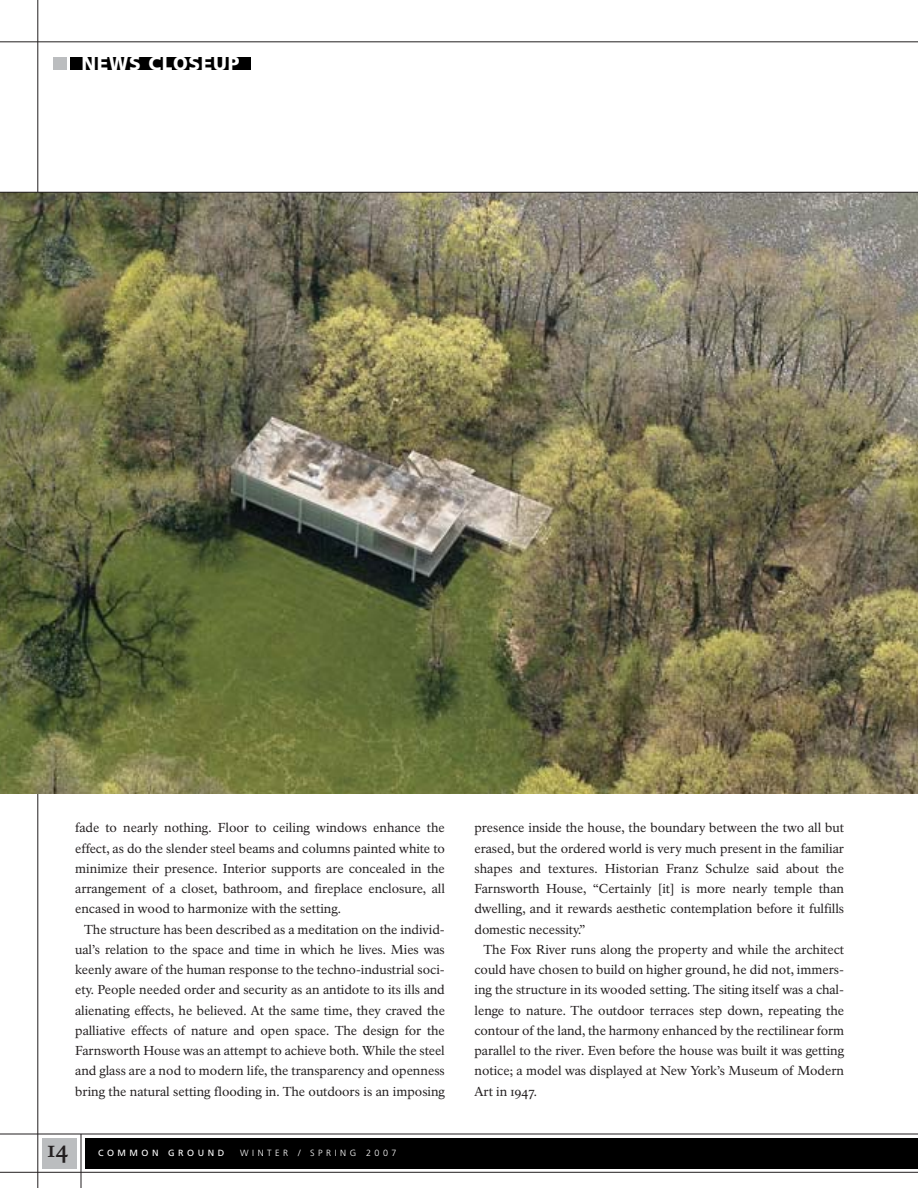
<style>
.page{position:relative;width:918px;height:1188px;background:#fff}
.page>*{position:absolute;margin:0;border:0;box-sizing:border-box;transform-origin:0 0}
.t1{font:700 23.25px "NPS Rawlinson";color:#231f20}
.t2{font:900 19.05px "Frutiger";letter-spacing:.035em;color:#fff}
.t3{font:12.75px/20.2px "NPS Rawlinson";color:#231f20;text-align:justify}
.t4{font:300 9px "Frutiger";letter-spacing:.39em;color:#fff}
.t5{font:9px "Frutiger";letter-spacing:.39em;color:#fff}
</style>
<div class="page">
<div style="left:85px;top:1138px;width:833px;height:31px;background:#000"></div>
<div style="left:42px;top:1138px;width:35px;height:31px;background:#bbbdbf"></div>
<hr style="left:81px;top:1134px;width:1px;height:54px;background:#231f20">
<hr style="left:0;top:1134px;width:918px;height:1px;background:#231f20">
<hr style="left:0;top:1172px;width:918px;height:1px;background:#231f20">
<hr style="left:0;top:42px;width:918px;height:1px;background:#231f20">
<hr style="left:38px;top:0;width:1px;height:1188px;background:#231f20">
<div style="left:70px;top:57px;width:181px;height:13px;background:#000"></div>
<div style="left:53px;top:57px;width:13px;height:13px;background:#bbbdbf"></div>
<img style="left:0;top:193px;width:918px;height:600px">
<hr style="left:0;top:192px;width:918px;height:1px;background:#231f20">
<h2 class="t2" style="left:81px;top:56px;width:159px">NEWS CLOSEUP</h2>
<p class="t3" style="left:75px;top:819px;width:371px">fade to nearly nothing. Floor to ceiling windows enhance the effect, as do the slender steel beams and columns painted white to minimize their presence. Interior supports are concealed in the arrangement of a closet, bathroom, and fireplace enclosure, all encased in wood to harmonize with the setting.</p>
<p class="t3" style="left:75px;top:920px;width:371px;text-indent:9px">The structure has been described as a meditation on the individ&shy;ual’s relation to the space and time in which he lives. Mies was keenly aware of the human response to the techno-industrial soci&shy;ety. People needed order and security as an antidote to its ills and alienating effects, he believed. At the same time, they craved the palliative effects of nature and open space. The design for the Farnsworth House was an attempt to achieve both. While the steel and glass are a nod to modern life, the transparency and openness bring the natural setting flooding in. The outdoors is an imposing</p>
<h1 class="t1" style="left:47px;top:1140px;width:23px">14</h1>
<p class="t5" style="left:98px;top:1150px;width:128px">COMMON GROUND</p>
<p class="t4" style="left:240px;top:1150px;width:158px">WINTER / SPRING 2007</p>
<p class="t3" style="left:475px;top:819px;width:371px">presence inside the house, the boundary between the two all but erased, but the ordered world is very much present in the familiar shapes and textures. Historian Franz Schulze said about the Farnsworth House, “Certainly [it] is more nearly temple than dwelling, and it rewards aesthetic contemplation before it fulfills domestic necessity.”</p>
<p class="t3" style="left:475px;top:940px;width:371px;text-indent:9px">The Fox River runs along the property and while the architect could have chosen to build on higher ground, he did not, immers&shy;ing the structure in its wooded setting. The siting itself was a chal&shy;lenge to nature. The outdoor terraces step down, repeating the contour of the land, the harmony enhanced by the rectilinear form parallel to the river. Even before the house was built it was getting notice; a model was displayed at New York’s Museum of Modern Art in 1947.</p>
</div>
